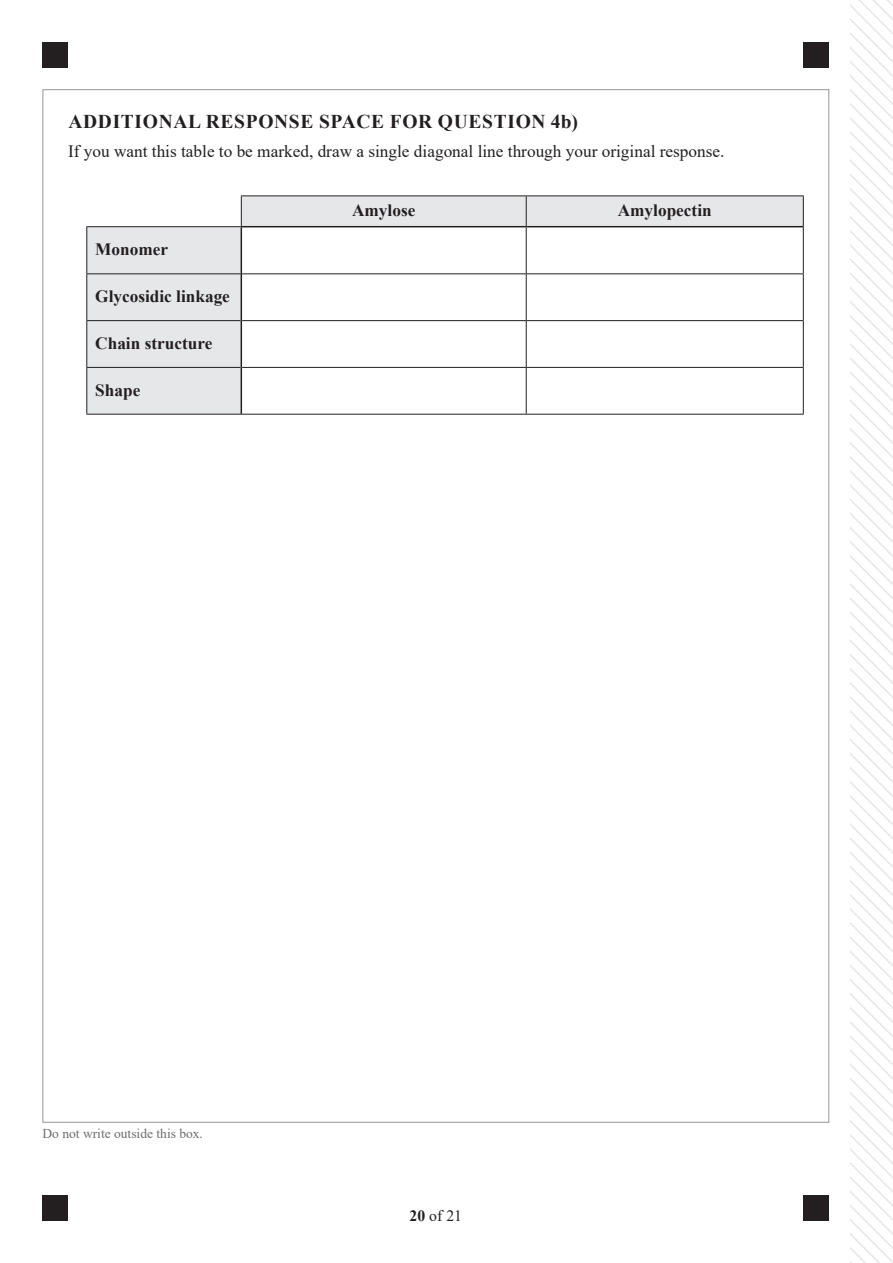
<style>
.page{position:relative;width:893px;height:1263px;background:#fff}
.page>*{position:absolute;margin:0;border:0;box-sizing:border-box;transform-origin:0 0}
.t1{font:700 19.5px "Times New Roman";letter-spacing:.035em;color:#231f20}
.t2{font:17.25px "Times New Roman";color:#231f20}
.t3{font:700 17.25px "Times New Roman";color:#231f20}
.t4{font:15.75px "Times New Roman";color:#231f20}
.t5{font:13.5px "Times New Roman";color:#6c6d70}
.s1{font-weight:700}
</style>
<div class="page">
<svg style="left:850px;top:0;width:43px;height:1263px"></svg>
<div style="left:43px;top:43px;width:25px;height:25px;background:#231f20"></div>
<div style="left:43px;top:1195px;width:25px;height:25px;background:#231f20"></div>
<div style="left:804px;top:43px;width:25px;height:25px;background:#231f20"></div>
<div style="left:804px;top:1195px;width:25px;height:25px;background:#231f20"></div>
<div style="left:241px;top:196px;width:285px;height:31px;background:#e6e7e9"></div>
<div style="left:526px;top:196px;width:277px;height:31px;background:#e6e7e9"></div>
<svg style="left:87px;top:196px;width:154px;height:218px"></svg>
<hr style="left:241px;top:195px;width:285px;height:1px;background:#231f20">
<hr style="left:241px;top:196px;width:1px;height:30px;background:#231f20">
<hr style="left:526px;top:195px;width:278px;height:1px;background:#231f20">
<hr style="left:803px;top:196px;width:1px;height:31px;background:#231f20">
<hr style="left:86px;top:227px;width:1px;height:46px;background:#231f20">
<hr style="left:526px;top:227px;width:1px;height:46px;background:#231f20">
<hr style="left:803px;top:227px;width:1px;height:46px;background:#231f20">
<hr style="left:86px;top:273px;width:155px;height:1px;background:#231f20">
<hr style="left:86px;top:274px;width:1px;height:46px;background:#231f20">
<hr style="left:242px;top:273px;width:284px;height:1px;background:#231f20">
<hr style="left:526px;top:273px;width:278px;height:1px;background:#231f20">
<hr style="left:526px;top:274px;width:1px;height:46px;background:#231f20">
<hr style="left:803px;top:274px;width:1px;height:46px;background:#231f20">
<hr style="left:86px;top:320px;width:155px;height:1px;background:#231f20">
<hr style="left:86px;top:321px;width:1px;height:46px;background:#231f20">
<hr style="left:242px;top:320px;width:284px;height:1px;background:#231f20">
<hr style="left:526px;top:320px;width:278px;height:1px;background:#231f20">
<hr style="left:526px;top:321px;width:1px;height:46px;background:#231f20">
<hr style="left:803px;top:321px;width:1px;height:46px;background:#231f20">
<hr style="left:86px;top:367px;width:155px;height:1px;background:#231f20">
<hr style="left:86px;top:368px;width:1px;height:46px;background:#231f20">
<hr style="left:242px;top:367px;width:284px;height:1px;background:#231f20">
<hr style="left:526px;top:367px;width:278px;height:1px;background:#231f20">
<hr style="left:526px;top:368px;width:1px;height:46px;background:#231f20">
<hr style="left:803px;top:368px;width:1px;height:46px;background:#231f20">
<hr style="left:86px;top:414px;width:155px;height:1px;background:#231f20">
<hr style="left:241px;top:414px;width:285px;height:1px;background:#231f20">
<hr style="left:526px;top:414px;width:278px;height:1px;background:#231f20">
<hr style="left:241px;top:226px;width:285px;height:1px;background:#231f20">
<hr style="left:526px;top:226px;width:277px;height:1px;background:#231f20">
<hr style="left:86px;top:226px;width:155px;height:1px;background:#231f20">
<hr style="left:526px;top:196px;width:1px;height:30px;background:#231f20">
<hr style="left:241px;top:227px;width:1px;height:47px;background:#231f20">
<hr style="left:241px;top:274px;width:1px;height:47px;background:#231f20">
<hr style="left:241px;top:321px;width:1px;height:46px;background:#231f20">
<hr style="left:241px;top:367px;width:1px;height:47px;background:#231f20">
<p class="t1" style="left:68px;top:107px;width:511px">ADDITIONAL RESPONSE SPACE FOR QUESTION 4b)</p>
<p class="t2" style="left:68px;top:139px;width:658px">If you want this table to be marked, draw a single diagonal line through your original response.</p>
<p class="t3" style="left:95px;top:237px;width:74px">Monomer</p>
<p class="t3" style="left:95px;top:284px;width:136px">Glycosidic linkage</p>
<p class="t3" style="left:95px;top:331px;width:119px">Chain structure</p>
<p class="t3" style="left:95px;top:377px;width:47px">Shape</p>
<p class="t3" style="left:352px;top:198px;width:65px">Amylose</p>
<p class="t3" style="left:618px;top:198px;width:95px">Amylopectin</p>
<p class="t5" style="left:43px;top:1124px;width:162px">Do not write outside this box.</p>
<p class="t4" style="left:410px;top:1204px;width:54px"><span class="s1">20</span> of 21</p>
</div>
